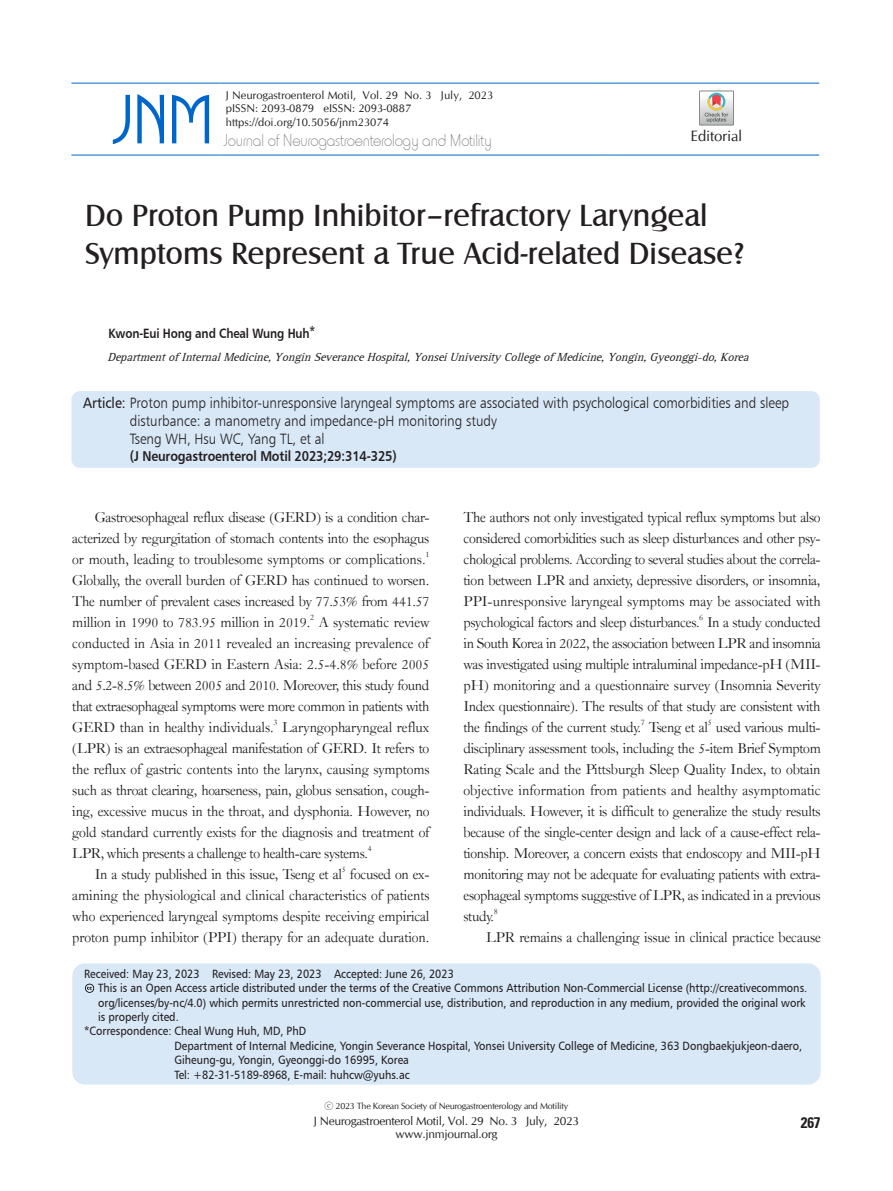
<style>
.page{position:relative;width:893px;height:1191px;background:#fff}
.page>*{position:absolute;margin:0;border:0;box-sizing:border-box;transform-origin:0 0}
.t1{font:500 64.5px "Busorama IT Cby BT";color:#06c}
.t2{font:31.5px/37.8px "Castle T";color:#231f20}
.t3{font:18px "Horatio D Ligh";letter-spacing:-.015em;color:#787878;scale:.9 1}
.t4{font:15.3px/21px "Caslon Old Face BT";letter-spacing:-.02em;color:#231f20;text-align:justify}
.t5{font:15.3px "Univeconbol";color:#231f20}
.t6{font:15px/18px "Humanist 777 BT Light B";color:#231f20;scale:.9 1}
.t7{font:15px "CG Omega";letter-spacing:-.01em;color:#231f20}
.t8{font:14.25px "Humanist 777 BT Bold B";letter-spacing:-.01em;color:#231f20;scale:.87 1}
.t9{font:13.5px "Humanist 777 BT Bold B";letter-spacing:-.01em;color:#231f20;scale:.85 1}
.t10{font:12px "Humanist 777 BT Roman B";color:#231f20;scale:.9 1}
.t11{font:italic 12px "Rotisser";color:#231f20}
.t12{font:12px/13.5px "CG Omega";letter-spacing:-.025em;color:#231f20;text-align:center}
.t13{font:11.25px/13.5px "CG Omega";color:#231f20}
.t14{font:9px "CG Omega";letter-spacing:-.025em;color:#231f20}
.t15{font:8.85px "Caslon Old Face BT";color:#231f20}
.s1{font-family:"Humanist 777 BT Roman B"}
.s2{font-family:"Batang Che"}
</style>
<div class="page">
<hr style="left:71px;top:83px;width:148px;height:1px;background:#06c">
<hr style="left:71px;top:155px;width:148px;height:1px;background:#06c">
<hr style="left:219px;top:83px;width:378px;height:1px;background:#06c">
<svg style="left:597px;top:83px;width:17px;height:1px"></svg>
<hr style="left:614px;top:83px;width:205px;height:1px;background:#06c">
<hr style="left:614px;top:155px;width:205px;height:1px;background:#06c">
<svg style="left:597px;top:155px;width:17px;height:1px"></svg>
<hr style="left:219px;top:155px;width:378px;height:1px;background:#06c">
<div style="left:699px;top:91px;width:35px;height:34px;border:1px solid #888688"></div>
<svg style="left:699px;top:91px;width:34px;height:34px"></svg>
<div style="left:72px;top:963px;width:749px;height:121px;background:#d9e8f7;border-radius:13px"></div>
<svg style="left:85px;top:983px;width:10px;height:10px"></svg>
<div style="left:71px;top:391px;width:749px;height:77px;background:#d9e8f7;border-radius:9px"></div>
<h1 class="t1" style="left:112px;top:81px;width:102px">JNM</h1>
<p class="t13" style="left:226px;top:89px;width:269px">J Neurogastroenterol Motil, Vol. 29 No. 3 July, 2023 pISSN: 2093-0879 eISSN: 2093-0887 https://doi.org/10.5056/jnm23074</p>
<p class="t3" style="left:224px;top:130px;width:299px">Journal of Neurogastroenterology and Motility</p>
<p class="t7" style="left:691px;top:127px;width:53px">Editorial</p>
<h2 class="t2" style="left:85px;top:197px;width:661px">Do Proton Pump Inhibitor–refractory Laryngeal<br>Symptoms Represent a True Acid-related Disease?</h2>
<p class="t9" style="left:108px;top:325px;width:245px">Kwon-Eui Hong and Cheal Wung Huh*</p>
<p class="t11" style="left:107px;top:350px;width:647px">Departmentof InternalMedicine,YonginSeveranceHospital,YonseiUniversityCollegeof Medicine,Yongin,Gyeonggi-do,Korea</p>
<p class="t6" style="left:130px;top:393px;width:734px;text-indent:-46px"><span class="s1">Article:</span> Proton pump inhibitor-unresponsive laryngeal symptoms are associated with psychological comorbidities and sleep disturbance: a manometry and impedance-pH monitoring study<br>Tseng WH, Hsu WC, Yang TL, et al</p>
<p class="t8" style="left:130px;top:447px;width:309px">(J Neurogastroenterol Motil 2023;29:314-325)</p>
<p class="t4" style="left:72px;top:506px;width:359px;text-indent:22px">Gastroesophageal reflux disease (GERD) is a condition char&shy;acterized by regurgitation of stomach contents into the esophagus or mouth, leading to troublesome symptoms or complications.</p>
<p class="t15" style="left:425px;top:549px;width:6px">1</p>
<p class="t4" style="left:72px;top:569px;width:359px">Globally, the overall burden of GERD has continued to worsen.<br>The number of prevalent cases increased by 77.53% from 441.57 million in 1990 to 783.95 million in 2019.</p>
<p class="t15" style="left:310px;top:612px;width:6px">2</p>
<p class="t4" style="left:72px;top:611px;width:359px;text-indent:246px">A systematic review conducted in Asia in 2011 revealed an increasing prevalence of symptom-based GERD in Eastern Asia: 2.5-4.8% before 2005 and 5.2-8.5% between 2005 and 2010. Moreover, this study found that extraesophageal symptoms were more common in patients with GERD than in healthy individuals.</p>
<p class="t15" style="left:274px;top:717px;width:6px">3</p>
<p class="t4" style="left:72px;top:716px;width:359px;text-indent:210px">Laryngopharyngeal reflux (LPR) is an extraesophageal manifestation of GERD. It refers to the reflux of gastric contents into the larynx, causing symptoms such as throat clearing, hoarseness, pain, globus sensation, cough&shy;ing, excessive mucus in the throat, and dysphonia. However, no gold standard currently exists for the diagnosis and treatment of LPR, which presents a challenge to health-care systems.</p>
<p class="t15" style="left:368px;top:843px;width:6px">4</p>
<p class="t4" style="left:95px;top:863px;width:249px">In a study published in this issue, Tseng et al</p>
<p class="t15" style="left:342px;top:864px;width:6px">5</p>
<p class="t4" style="left:72px;top:863px;width:359px;text-indent:278px">focused on ex&shy;amining the physiological and clinical characteristics of patients who experienced laryngeal symptoms despite receiving empirical proton pump inhibitor (PPI) therapy for an adequate duration.</p>
<p class="t4" style="left:463px;top:506px;width:359px">The authors not only investigated typical reflux symptoms but also considered comorbidities such as sleep disturbances and other psy&shy;chological problems. According to several studies about the correla&shy;tion between LPR and anxiety, depressive disorders, or insomnia, PPI-unresponsive laryngeal symptoms may be associated with psychological factors and sleep disturbances.</p>
<p class="t15" style="left:699px;top:612px;width:6px">6</p>
<p class="t4" style="left:463px;top:611px;width:359px;text-indent:243px">In a study conducted in South Korea in 2022, the association between LPR and insomnia was investigated using multiple intraluminal impedance-pH (MII&shy;pH) monitoring and a questionnaire survey (Insomnia Severity Index questionnaire). The results of that study are consistent with the findings of the current study.</p>
<p class="t15" style="left:641px;top:717px;width:6px">7</p>
<p class="t4" style="left:649px;top:716px;width:61px">Tseng et al</p>
<p class="t15" style="left:708px;top:717px;width:6px">5</p>
<p class="t4" style="left:463px;top:716px;width:359px;text-indent:252px">used various multi&shy;disciplinary assessment tools, including the 5-item Brief Symptom Rating Scale and the Pittsburgh Sleep Quality Index, to obtain objective information from patients and healthy asymptomatic individuals. However, it is difficult to generalize the study results because of the single-center design and lack of a cause-effect rela&shy;tionship. Moreover, a concern exists that endoscopy and MII-pH monitoring may not be adequate for evaluating patients with extra&shy;esophageal symptoms suggestive of LPR, as indicated in a previous study.</p>
<p class="t15" style="left:494px;top:906px;width:6px">8</p>
<p class="t4" style="left:486px;top:926px;width:336px">LPR remains a challenging issue in clinical practice because</p>
<p class="t10" style="left:84px;top:966px;width:412px">Received: May 23, 2023 Revised: May 23, 2023 Accepted: June 26, 2023</p>
<p class="t10" style="left:98px;top:980px;width:789px">This is an Open Access article distributed under the terms of the Creative Commons Attribution Non-Commercial License (http://creativecommons.</p>
<p class="t10" style="left:98px;top:995px;width:788px">org/licenses/by-nc/4.0) which permits unrestricted non-commercial use, distribution, and reproduction in any medium, provided the original work</p>
<p class="t10" style="left:98px;top:1009px;width:91px">is properly cited.</p>
<p class="t10" style="left:84px;top:1023px;width:248px">*Correspondence: Cheal Wung Huh, MD, PhD</p>
<p class="t10" style="left:175px;top:1038px;width:699px">Department of Internal Medicine, Yongin Severance Hospital, Yonsei University College of Medicine, 363 Dongbaekjukjeon-daero,</p>
<p class="t10" style="left:175px;top:1052px;width:262px">Giheung-gu, Yongin, Gyeonggi-do 16995, Korea</p>
<p class="t10" style="left:175px;top:1067px;width:263px">Tel: +82-31-5189-8968, E-mail: huhcw@yuhs.ac</p>
<p class="t14" style="left:325px;top:1100px;width:245px"><span class="s2">ⓒ</span> 2023 The Korean Society of Neurogastroenterology and Motility</p>
<p class="t12" style="left:314px;top:1114px;width:267px">J Neurogastroenterol Motil, Vol. 29 No. 3 July, 2023 www.jnmjournal.org</p>
<p class="t5" style="left:801px;top:1112px;width:21px">267</p>
</div>
